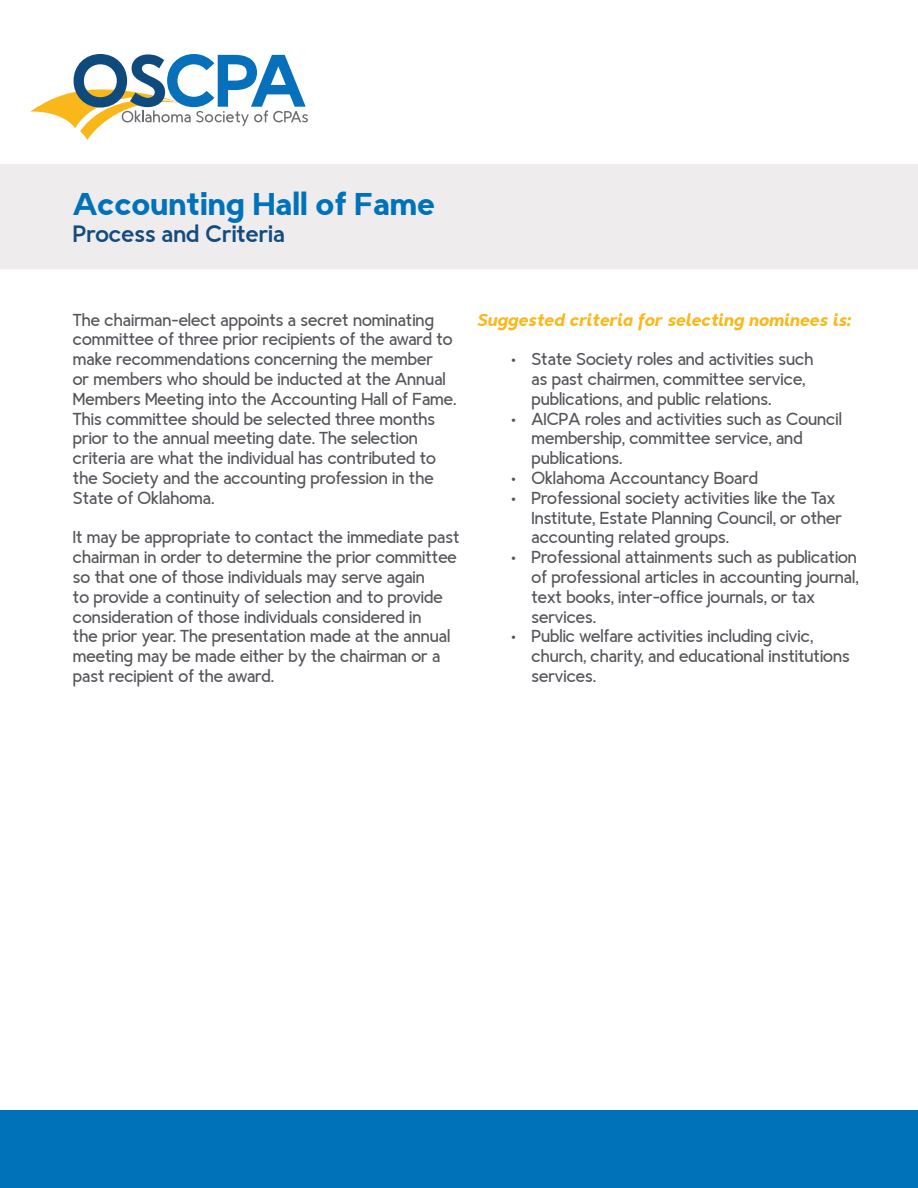
<style>
.page{position:relative;width:918px;height:1188px;background:#fff}
.page>*{position:absolute;margin:0;border:0;box-sizing:border-box;transform-origin:0 0}
.t1{font:700 30px "Triomphe";color:#0072ba}
.t2{font:22.5px "Triomphe";color:#124b7d}
.t3{font:300 16.5px/19.8px "Triomphe";color:#54555a}
.t4{font:italic 700 16.5px "Triomphe";color:#fbb718}
.s1{font-weight:700}
</style>
<div class="page">
<div style="left:0;top:164px;width:918px;height:105px;background:#efecee"></div>
<svg style="left:30px;top:54px;width:278px;height:86px"></svg>
<div style="left:0;top:1110px;width:918px;height:78px;background:#0072ba"></div>
<p class="t1" style="left:73px;top:177px;width:363px">Accounting Hall of Fame</p>
<p class="t2" style="left:73px;top:214px;width:214px">Process and Criteria</p>
<p class="t3" style="left:73px;top:308px;width:385px">The chairman-elect appoints a secret nominating committee of three prior recipients of the award to make recommendations concerning the member<br>or members who should be inducted at the Annual Members Meeting into the Accounting Hall of Fame.<br>This committee should be selected three months prior to the annual meeting date. The selection criteria are what the individual has contributed to the Society and the accounting profession in the State of Oklahoma.</p>
<p class="t3" style="left:73px;top:526px;width:388px">It may be appropriate to contact the immediate past chairman in order to determine the prior committee so that one of those individuals may serve again<br>to provide a continuity of selection and to provide consideration of those individuals considered in<br>the prior year. The presentation made at the annual meeting may be made either by the chairman or a past recipient of the award.</p>
<p class="t4" style="left:477px;top:305px;width:375px">Suggested criteria for selecting nominees is:</p>
<p class="t3" style="left:531px;top:348px;width:284px;text-indent:-20px"><span class="s1">•</span> State Society roles and activities such as past chairmen, committee service, publications, and public relations.</p>
<p class="t3" style="left:531px;top:407px;width:312px;text-indent:-20px"><span class="s1">•</span> AICPA roles and activities such as Council membership, committee service, and publications.</p>
<p class="t3" style="left:511px;top:466px;width:248px"><span class="s1">•</span> Oklahoma Accountancy Board</p>
<p class="t3" style="left:531px;top:486px;width:312px;text-indent:-20px"><span class="s1">•</span> Professional society activities like the Tax<br>Institute, Estate Planning Council, or other accounting related groups.</p>
<p class="t3" style="left:531px;top:546px;width:328px;text-indent:-20px"><span class="s1">•</span> Professional attainments such as publication of professional articles in accounting journal, text books, inter-office journals, or tax services.</p>
<p class="t3" style="left:531px;top:625px;width:320px;text-indent:-20px"><span class="s1">•</span> Public welfare activities including civic, church, charity, and educational institutions services.</p>
</div>
